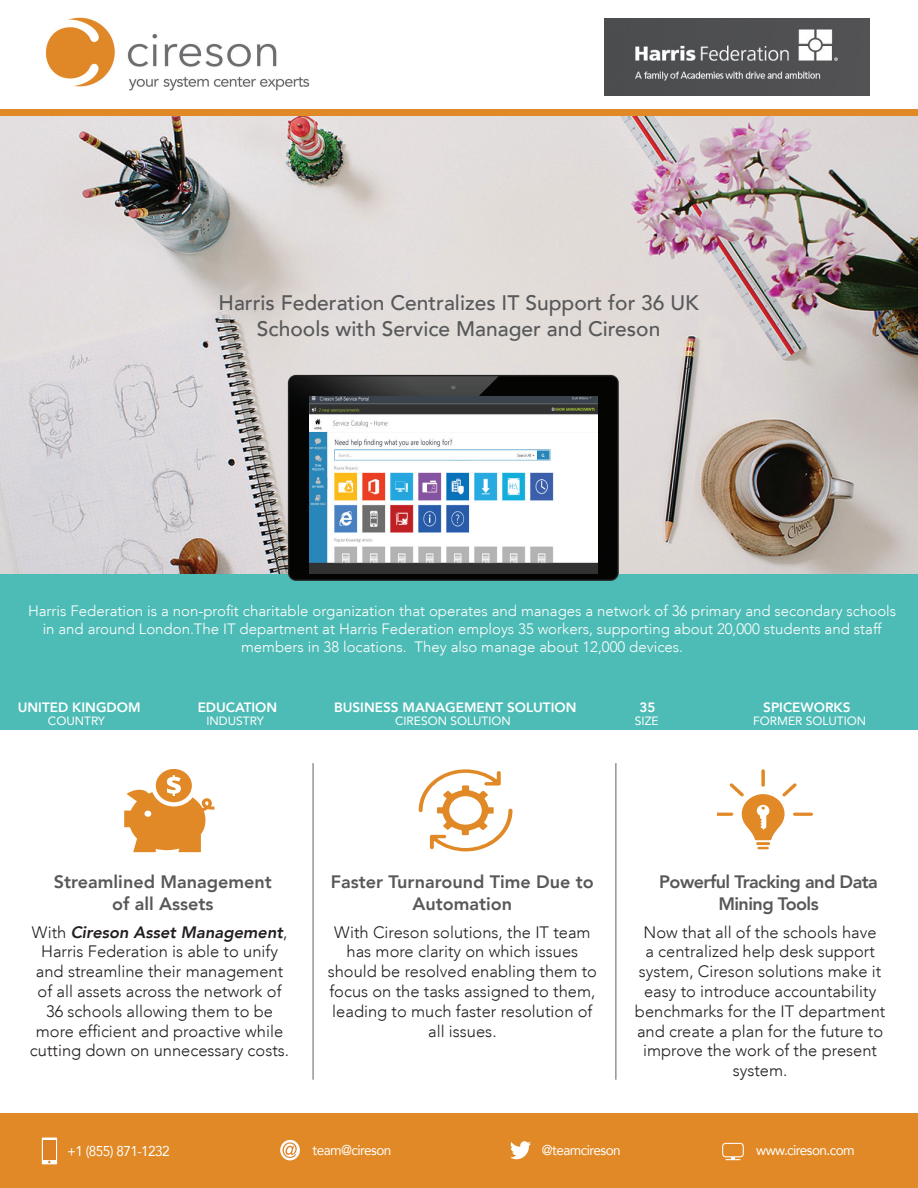
<style>
.page{position:relative;width:918px;height:1188px;background:#fff}
.page>*{position:absolute;margin:0;border:0;box-sizing:border-box;transform-origin:0 0}
.t1{font:500 21px/25.2px "Avenir LT";color:#58585a;text-align:center}
.t2{font:800 18px/21.6px "Avenir LT";color:#58585a;text-align:center}
.t3{font:800 18px/21.6px "Avenir LT";letter-spacing:-.03em;color:#58585a;text-align:center}
.t4{font:300 16.5px/19.8px "Avenir LT";color:#231f20;text-align:center}
.t5{font:300 15px/18px "Avenir LT";color:#fff;text-align:center}
.t6{font:14.25px "Avenir";letter-spacing:-.04em;color:#fff;scale:.95 1}
.t7{font:800 13.5px "Avenir";color:#fff}
.t8{font:12px "Avenir LT";color:#fff}
.s1{font-family:"Avenir LT"}
.s2{font-weight:800;font-style:italic}
</style>
<div class="page">
<img style="left:604px;top:18px;width:266px;height:77px">
<img style="left:0;top:116px;width:918px;height:458px">
<div style="left:0;top:109px;width:918px;height:7px;background:#e18926"></div>
<div style="left:0;top:575px;width:918px;height:155px;background:#4ebcb6"></div>
<img style="left:279px;top:365px;width:349px;height:216px">
<img style="left:46px;top:18px;width:263px;height:73px">
<hr style="left:313px;top:763px;width:1px;height:317px;background:#5f5f5f">
<hr style="left:616px;top:763px;width:1px;height:317px;background:#5f5f5f">
<img style="left:309px;top:396px;width:288px;height:177px">
<svg style="left:761px;top:769px;width:4px;height:18px"></svg>
<hr style="left:793px;top:813px;width:20px;height:3px;background:#e18926;border-radius:2px">
<hr style="left:756px;top:842px;width:14px;height:3px;background:#e18926;border-radius:2px">
<svg style="left:757px;top:847px;width:12px;height:2px"></svg>
<svg style="left:717px;top:783px;width:80px;height:57px"></svg>
<svg style="left:419px;top:769px;width:94px;height:82px"></svg>
<svg style="left:124px;top:769px;width:91px;height:83px"></svg>
<div style="left:0;top:1114px;width:918px;height:74px;background:#e18926"></div>
<svg style="left:510px;top:1141px;width:21px;height:18px"></svg>
<div style="left:722px;top:1143px;width:22px;height:14px;border:1px solid #fff;border-radius:3px"></div>
<svg style="left:726px;top:1157px;width:14px;height:3px"></svg>
<svg style="left:280px;top:1140px;width:20px;height:20px"></svg>
<svg style="left:283px;top:1142px;width:14px;height:16px"></svg>
<div style="left:42px;top:1138px;width:15px;height:26px;background:#fff"></div>
<div style="left:43px;top:1140px;width:13px;height:20px;background:#de8228"></div>
<p class="t1" style="left:219px;top:291px;width:482px">Harris Federation Centralizes IT Support for 36 UK<br>Schools with Service Manager and Cireson</p>
<p class="t5" style="left:28px;top:602px;width:870px">Harris Federation is a non-profit charitable organization that operates and manages a network of 36 primary and secondary schools in and around London.The IT department at Harris Federation employs 35 workers, supporting about 20,000 students and staff members in 38 locations. They also manage about 12,000 devices.</p>
<p class="t7" style="left:18px;top:697px;width:124px">UNITED KINGDOM</p>
<p class="t7" style="left:198px;top:697px;width:81px">EDUCATION</p>
<p class="t7" style="left:334px;top:697px;width:244px">BUSINESS MANAGEMENT <span class="s1">SOLUTION</span></p>
<p class="t7" style="left:640px;top:697px;width:17px">35</p>
<p class="t7" style="left:763px;top:697px;width:89px">SPICEWORKS</p>
<p class="t8" style="left:48px;top:714px;width:59px">COUNTRY</p>
<p class="t8" style="left:206px;top:714px;width:59px">INDUSTRY</p>
<p class="t8" style="left:395px;top:714px;width:117px">CIRESON SOLUTION</p>
<p class="t8" style="left:635px;top:714px;width:25px">SIZE</p>
<p class="t8" style="left:753px;top:714px;width:115px">FORMER SOLUTION</p>
<p class="t2" style="left:54px;top:871px;width:219px">Streamlined Management of all Assets</p>
<p class="t2" style="left:331px;top:871px;width:264px">Faster Turnaround Time Due to<br>Automation</p>
<p class="t3" style="left:659px;top:871px;width:220px">Powerful Tracking and Data<br>Mining Tools</p>
<p class="t4" style="left:328px;top:922px;width:271px">With Cireson solutions, the IT team has more clarity on which issues should be resolved enabling them to focus on the tasks assigned to them, leading to much faster resolution of all issues.</p>
<p class="t4" style="left:635px;top:922px;width:252px">Now that all of the schools have<br>a centralized help desk support system, Cireson solutions make it easy to introduce accountability benchmarks for the IT department and create a plan for the future to improve the work of the present system.</p>
<p class="t4" style="left:30px;top:922px;width:261px">With <span class="s2">Cireson Asset Management</span>, Harris Federation is able to unify and streamline their management of all assets across the network of 36 schools allowing them to be more efficient and proactive while cutting down on unnecessary costs.</p>
<p class="t6" style="left:67px;top:1140px;width:110px">+1 (855) 871-1232</p>
<p class="t6" style="left:312px;top:1138px;width:85px">team@cireson</p>
<p class="t6" style="left:542px;top:1138px;width:85px">@teamcireson</p>
<p class="t6" style="left:756px;top:1138px;width:105px">www.cireson.com</p>
</div>
